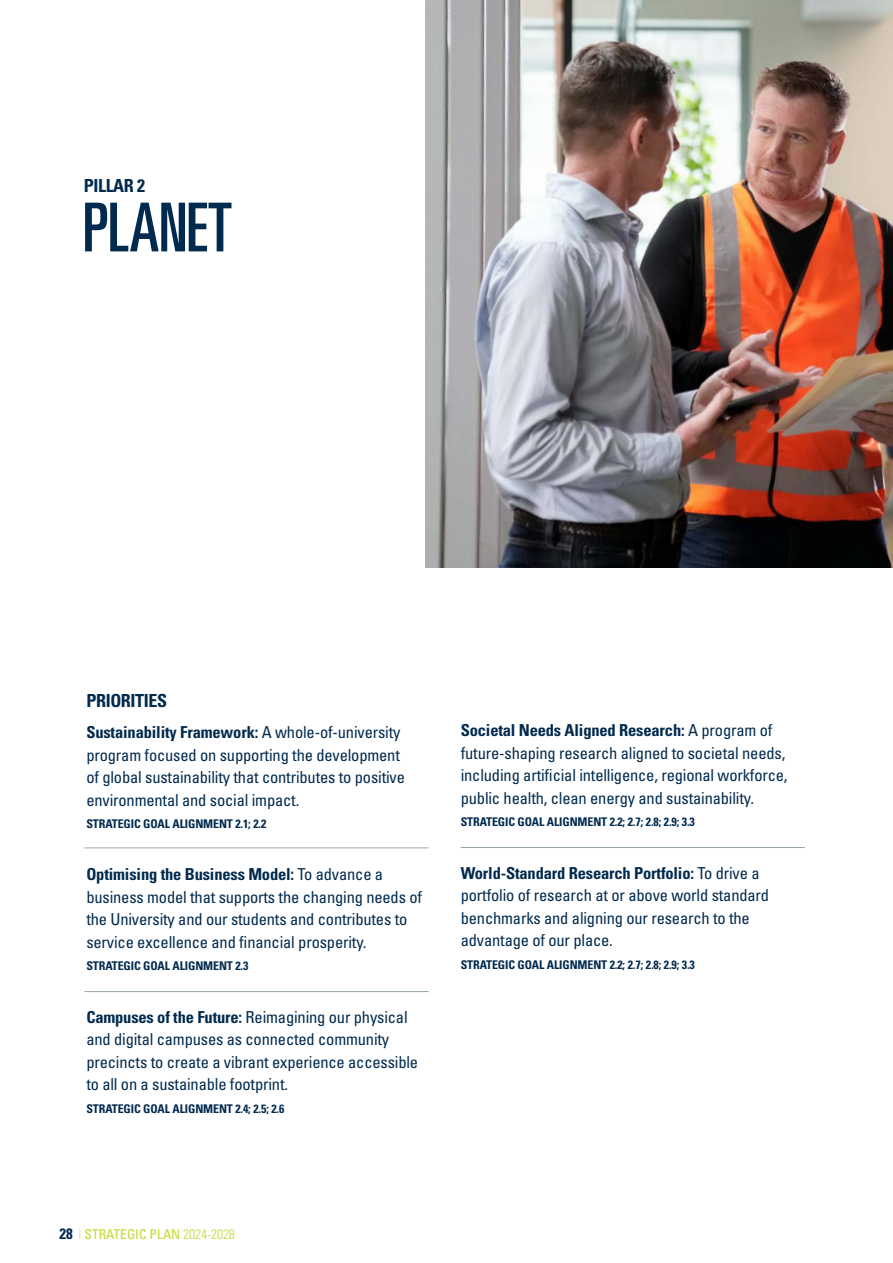
<style>
.page{position:relative;width:893px;height:1263px;background:#fff}
.page>*{position:absolute;margin:0;border:0;box-sizing:border-box;transform-origin:0 0}
.t1{font:ultra-condensed 67.5px "Univers LT Std";letter-spacing:-.01em;color:#002a4e}
.t2{font:700 condensed 18px "Univers LT Std";letter-spacing:-.02em;color:#002a4e}
.t3{font:condensed 16.5px/22.5px "Univers LT Std";letter-spacing:-.01em;color:#002a4e}
.t4{font:condensed 13.5px "Univers LT Std";color:#c4d82e}
.t5{font:700 condensed 12px "Univers LT Std";letter-spacing:-.01em;color:#002a4e}
.s1{font-weight:700}
.s2{font-weight:700;font-size:15px;color:#002a4e}
.s3{font-weight:100;font-stretch:ultra-condensed}
.s4{font-weight:300}
</style>
<div class="page">
<hr style="left:84px;top:848px;width:345px;height:1px;background:#98a9a5">
<hr style="left:84px;top:991px;width:345px;height:1px;background:#98a9a5">
<hr style="left:461px;top:847px;width:344px;height:1px;background:#98a9a5">
<img style="left:425px;top:0;width:468px;height:567px">
<p class="t2" style="left:84px;top:174px;width:63px">PILLAR 2</p>
<h1 class="t1" style="left:83px;top:189px;width:151px">PLANET</h1>
<p class="t2" style="left:86px;top:690px;width:82px">PRIORITIES</p>
<p class="t3" style="left:86px;top:721px;width:320px"><span class="s1">Sustainability Framework:</span> A whole-of-university program focused on supporting the development of global sustainability that contributes to positive environmental and social impact.</p>
<p class="t5" style="left:86px;top:816px;width:182px">STRATEGIC GOAL ALIGNMENT 2.1; 2.2</p>
<p class="t3" style="left:86px;top:863px;width:337px"><span class="s1">Optimising the Business Model:</span> To advance a business model that supports the changing needs of the University and our students and contributes to service excellence and financial prosperity.</p>
<p class="t5" style="left:86px;top:959px;width:164px">STRATEGIC GOAL ALIGNMENT 2.3</p>
<p class="t3" style="left:86px;top:1005px;width:333px"><span class="s1">Campuses of the Future:</span> Reimagining our physical and digital campuses as connected community precincts to create a vibrant experience accessible to all on a sustainable footprint.</p>
<p class="t5" style="left:86px;top:1101px;width:200px">STRATEGIC GOAL ALIGNMENT 2.4; 2.5; 2.6</p>
<p class="t3" style="left:461px;top:719px;width:328px"><span class="s1">Societal Needs Aligned Research:</span> A program of future-shaping research aligned to societal needs, including artificial intelligence, regional workforce, public health, clean energy and sustainability.</p>
<p class="t5" style="left:461px;top:815px;width:236px">STRATEGIC GOAL ALIGNMENT 2.2; 2.7; 2.8; 2.9; 3.3</p>
<p class="t3" style="left:461px;top:861px;width:310px"><span class="s1">World-Standard Research Portfolio:</span> To drive a portfolio of research at or above world standard benchmarks and aligning our research to the advantage of our place.</p>
<p class="t5" style="left:461px;top:957px;width:236px">STRATEGIC GOAL ALIGNMENT 2.2; 2.7; 2.8; 2.9; 3.3</p>
<p class="t4" style="left:60px;top:1225px;width:177px"><span class="s2">28</span> <span class="s3">|</span> STRATEGIC PLAN <span class="s4">2024-2028</span></p>
</div>
